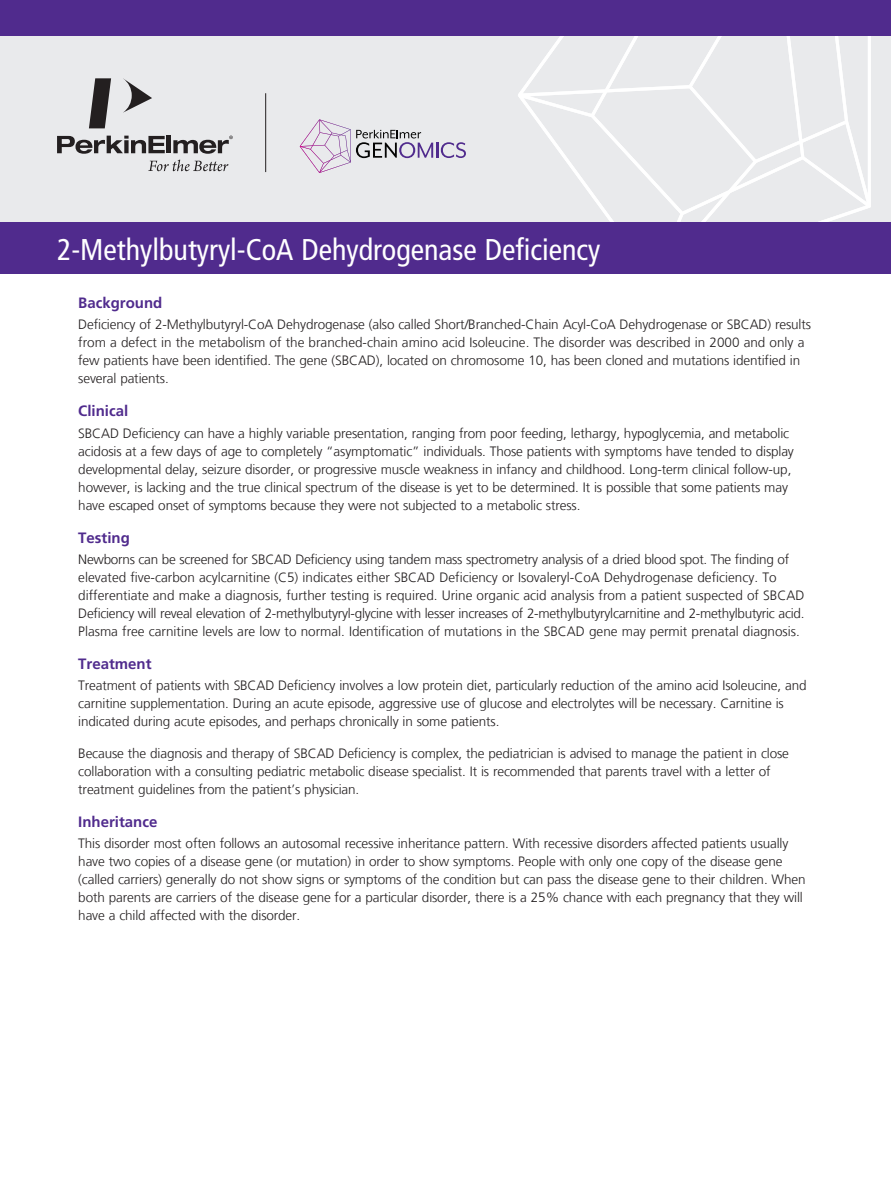
<style>
.page{position:relative;width:891px;height:1188px;background:#fff}
.page>*{position:absolute;margin:0;border:0;box-sizing:border-box;transform-origin:0 0}
.Product_name{font:condensed 30px "Frutiger LT Com";color:#fff}
.Signoff_Address{font:700 15px "Frutiger LT Com";color:#502b8d}
.Signoff_Address-2{font:300 13.5px/18px "Frutiger LT Com";letter-spacing:-.01em;color:#231f20}
</style>
<div class="page">
<div style="left:0;top:0;width:891px;height:222px;background:#e6e7e9"></div>
<svg style="left:518px;top:36px;width:353px;height:186px"></svg>
<div style="left:0;top:0;width:891px;height:36px;background:#502b8d"></div>
<svg style="left:300px;top:119px;width:166px;height:54px"></svg>
<svg style="left:57px;top:136px;width:108px;height:18px"></svg>
<hr style="left:167px;top:136px;width:4px;height:17px;background:#231f20">
<svg style="left:123px;top:78px;width:29px;height:35px"></svg>
<svg style="left:89px;top:78px;width:22px;height:50px"></svg>
<svg style="left:173px;top:136px;width:60px;height:18px"></svg>
<svg style="left:148px;top:160px;width:80px;height:11px"></svg>
<hr style="left:265px;top:93px;width:1px;height:79px;background:#231f20">
<div style="left:0;top:222px;width:891px;height:52px;background:#502b8d"></div>
<p class="Product_name" style="left:57px;top:232px;width:545px">2-Methylbutyryl-CoA Dehydrogenase Deficiency</p>
<p class="Signoff_Address" style="left:78px;top:294px;width:86px">Background</p>
<p class="Signoff_Address-2" style="left:78px;top:316px;width:734px">Deficiency of 2-Methylbutyryl-CoA Dehydrogenase (also called Short/Branched-Chain Acyl-CoA Dehydrogenase or SBCAD) results from a defect in the metabolism of the branched-chain amino acid Isoleucine. The disorder was described in 2000 and only a few patients have been identified. The gene (SBCAD), located on chromosome 10, has been cloned and mutations identified in several patients.</p>
<p class="Signoff_Address" style="left:78px;top:402px;width:52px">Clinical</p>
<p class="Signoff_Address-2" style="left:78px;top:424px;width:717px">SBCAD Deficiency can have a highly variable presentation, ranging from poor feeding, lethargy, hypoglycemia, and metabolic acidosis at a few days of age to completely “asymptomatic” individuals. Those patients with symptoms have tended to display developmental delay, seizure disorder, or progressive muscle weakness in infancy and childhood. Long-term clinical follow-up, however, is lacking and the true clinical spectrum of the disease is yet to be determined. It is possible that some patients may have escaped onset of symptoms because they were not subjected to a metabolic stress.</p>
<p class="Signoff_Address" style="left:78px;top:529px;width:53px">Testing</p>
<p class="Signoff_Address-2" style="left:78px;top:550px;width:728px">Newborns can be screened for SBCAD Deficiency using tandem mass spectrometry analysis of a dried blood spot. The finding of elevated five-carbon acylcarnitine (C5) indicates either SBCAD Deficiency or Isovaleryl-CoA Dehydrogenase deficiency. To differentiate and make a diagnosis, further testing is required. Urine organic acid analysis from a patient suspected of SBCAD Deficiency will reveal elevation of 2-methylbutyryl-glycine with lesser increases of 2-methylbutyrylcarnitine and 2-methylbutyric acid.<br>Plasma free carnitine levels are low to normal. Identification of mutations in the SBCAD gene may permit prenatal diagnosis.</p>
<p class="Signoff_Address" style="left:78px;top:655px;width:75px">Treatment</p>
<p class="Signoff_Address-2" style="left:78px;top:677px;width:730px">Treatment of patients with SBCAD Deficiency involves a low protein diet, particularly reduction of the amino acid Isoleucine, and carnitine supplementation. During an acute episode, aggressive use of glucose and electrolytes will be necessary. Carnitine is indicated during acute episodes, and perhaps chronically in some patients.</p>
<p class="Signoff_Address-2" style="left:78px;top:744px;width:712px">Because the diagnosis and therapy of SBCAD Deficiency is complex, the pediatrician is advised to manage the patient in close collaboration with a consulting pediatric metabolic disease specialist. It is recommended that parents travel with a letter of treatment guidelines from the patient’s physician.</p>
<p class="Signoff_Address" style="left:78px;top:813px;width:81px">Inheritance</p>
<p class="Signoff_Address-2" style="left:78px;top:834px;width:729px">This disorder most often follows an autosomal recessive inheritance pattern. With recessive disorders affected patients usually have two copies of a disease gene (or mutation) in order to show symptoms. People with only one copy of the disease gene (called carriers) generally do not show signs or symptoms of the condition but can pass the disease gene to their children. When both parents are carriers of the disease gene for a particular disorder, there is a 25% chance with each pregnancy that they will have a child affected with the disorder.</p>
</div>
